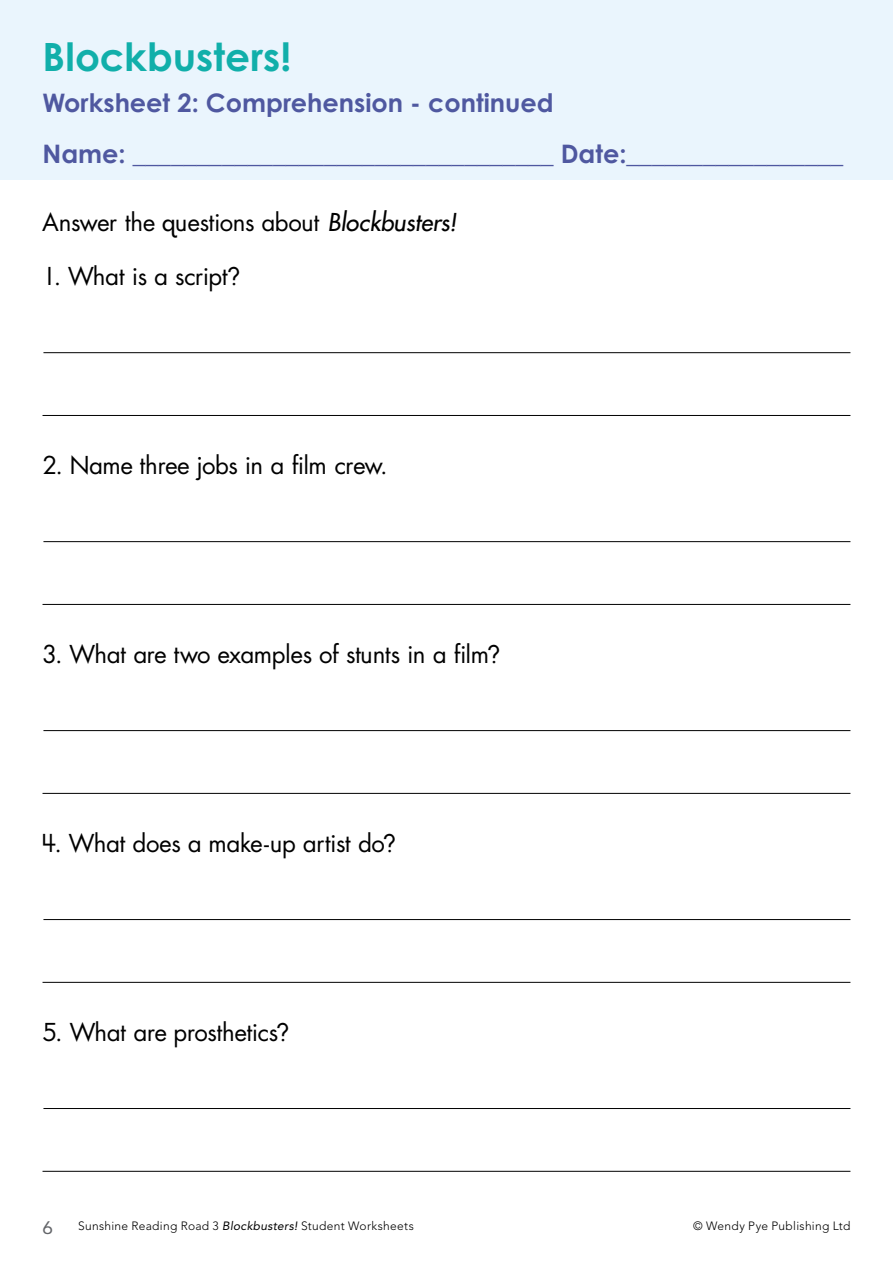
<style>
.page{position:relative;width:893px;height:1263px;background:#fff}
.page>*{position:absolute;margin:0;border:0;box-sizing:border-box;transform-origin:0 0}
.t1{font:700 39px "Century Gothic Pro";color:#11afaa}
.t2{font:700 25.5px/51px "Century Gothic Pro";color:#4f58a0}
.t3{font:24px "US Asunshine";letter-spacing:-.005em;color:#000}
.t4{font:18px "Avenir LT Std";color:#636569;scale:1.05 1}
.t5{font:300 12px "Avenir LT Std";letter-spacing:.025em;color:#000}
.s1{font-style:italic}
.s2{font-weight:400;font-style:italic}
</style>
<div class="page">
<div style="left:0;top:0;width:893px;height:179px;background:#eaf5fd"></div>
<hr style="left:43px;top:352px;width:807px;height:1px;background:#000">
<hr style="left:43px;top:415px;width:807px;height:1px;background:#000">
<hr style="left:43px;top:541px;width:807px;height:1px;background:#000">
<hr style="left:43px;top:604px;width:807px;height:1px;background:#000">
<hr style="left:43px;top:730px;width:807px;height:1px;background:#000">
<hr style="left:43px;top:793px;width:807px;height:1px;background:#000">
<hr style="left:43px;top:919px;width:807px;height:1px;background:#000">
<hr style="left:43px;top:982px;width:807px;height:1px;background:#000">
<hr style="left:43px;top:1108px;width:807px;height:1px;background:#000">
<hr style="left:43px;top:1171px;width:807px;height:1px;background:#000">
<h1 class="t1" style="left:43px;top:33px;width:250px">Blockbusters!</h1>
<p class="t2" style="left:43px;top:77px;width:802px">Worksheet 2: Comprehension - continued<br>Name: _________________________________ Date:_________________</p>
<p class="t3" style="left:43px;top:206px;width:415px">Answer the questions about <span class="s1">Blockbusters!</span></p>
<p class="t3" style="left:43px;top:260px;width:197px">1. What is a script?</p>
<p class="t3" style="left:43px;top:449px;width:346px">2. Name three jobs in a film crew.</p>
<p class="t3" style="left:43px;top:638px;width:457px">3. What are two examples of stunts in a film?</p>
<p class="t3" style="left:43px;top:827px;width:353px">4. What does a make-up artist do?</p>
<p class="t3" style="left:43px;top:1016px;width:246px">5. What are prosthetics?</p>
<p class="t4" style="left:43px;top:1217px;width:12px">6</p>
<p class="t5" style="left:78px;top:1218px;width:337px">Sunshine Reading Road 3 <span class="s2">Blockbusters!</span> Student Worksheets</p>
<p class="t5" style="left:693px;top:1218px;width:159px">© Wendy Pye Publishing Ltd</p>
</div>
